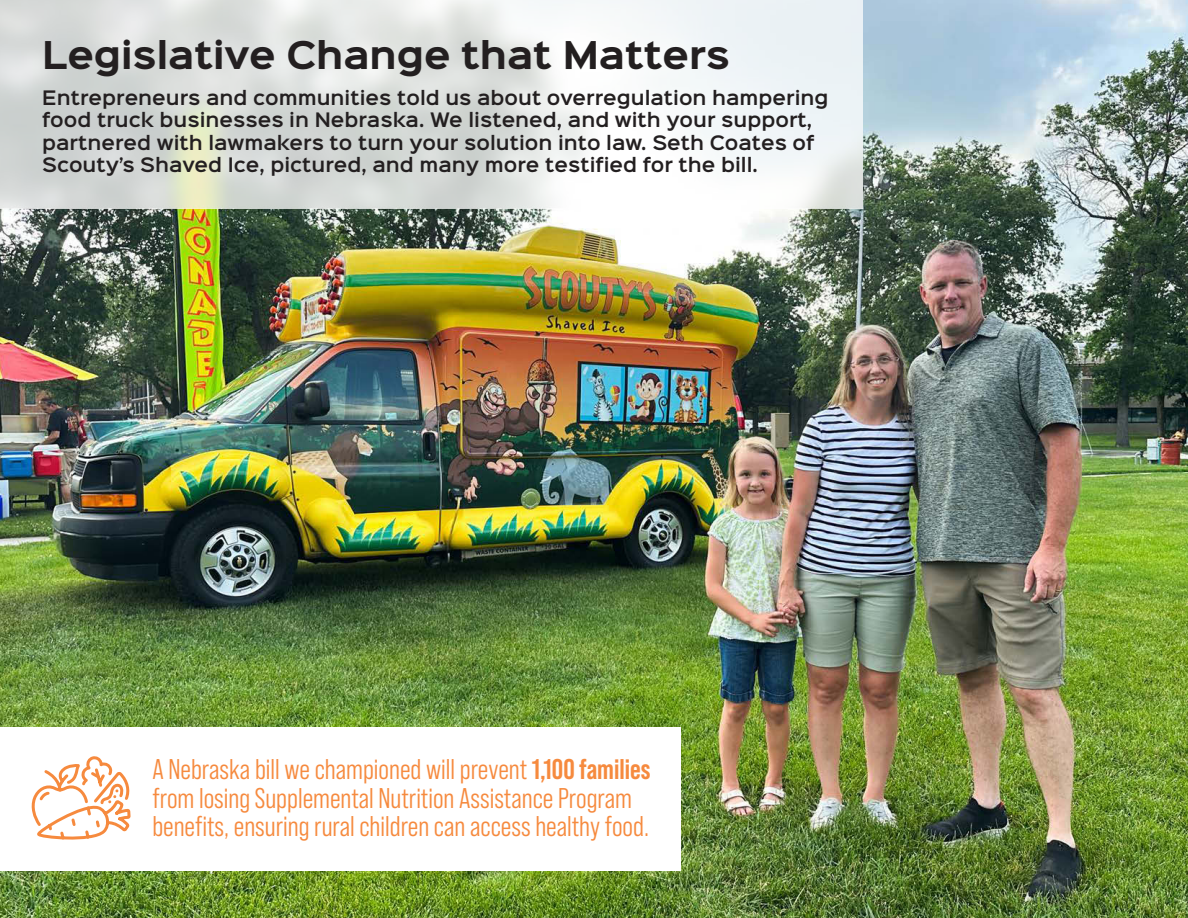
<style>
.page{position:relative;width:1188px;height:918px;background:#fff}
.page>*{position:absolute;margin:0;border:0;box-sizing:border-box;transform-origin:0 0}
.cal_holidayA15{font:700 34.5px "Sinkin Sans 700";color:#231f20}
.t1{font:28.5px/28.5px "Bebas Neue Pro Middle";color:#f68a3e}
.cal_holidayA15-2{font:600 18px/22.5px "Sinkin Sans 600";color:#231f20}
.s1{font-family:"Bebas Neue Pro";font-weight:700}
</style>
<div class="page">
<img style="left:0;top:0;width:1188px;height:918px">
<svg style="left:0;top:0;width:863px;height:208px"></svg>
<div style="left:0;top:728px;width:680px;height:143px;background:#fff"></div>
<svg style="left:27px;top:701px;width:105px;height:217px"></svg>
<p class="cal_holidayA15" style="left:42px;top:37px;width:689px">Legislative Change that Matters</p>
<p class="cal_holidayA15-2" style="left:42px;top:85px;width:788px">Entrepreneurs and communities told us about overregulation hampering food truck businesses in Nebraska. We listened, and with your support, partnered with lawmakers to turn your solution into law. Seth Coates of Scouty’s Shaved Ice, pictured, and many more testified for the bill.</p>
<p class="t1" style="left:152px;top:755px;width:500px">A Nebraska bill we championed will prevent <span class="s1">1,100 families </span>from losing Supplemental Nutrition Assistance Program benefits, ensuring rural children can access healthy food.</p>
</div>
